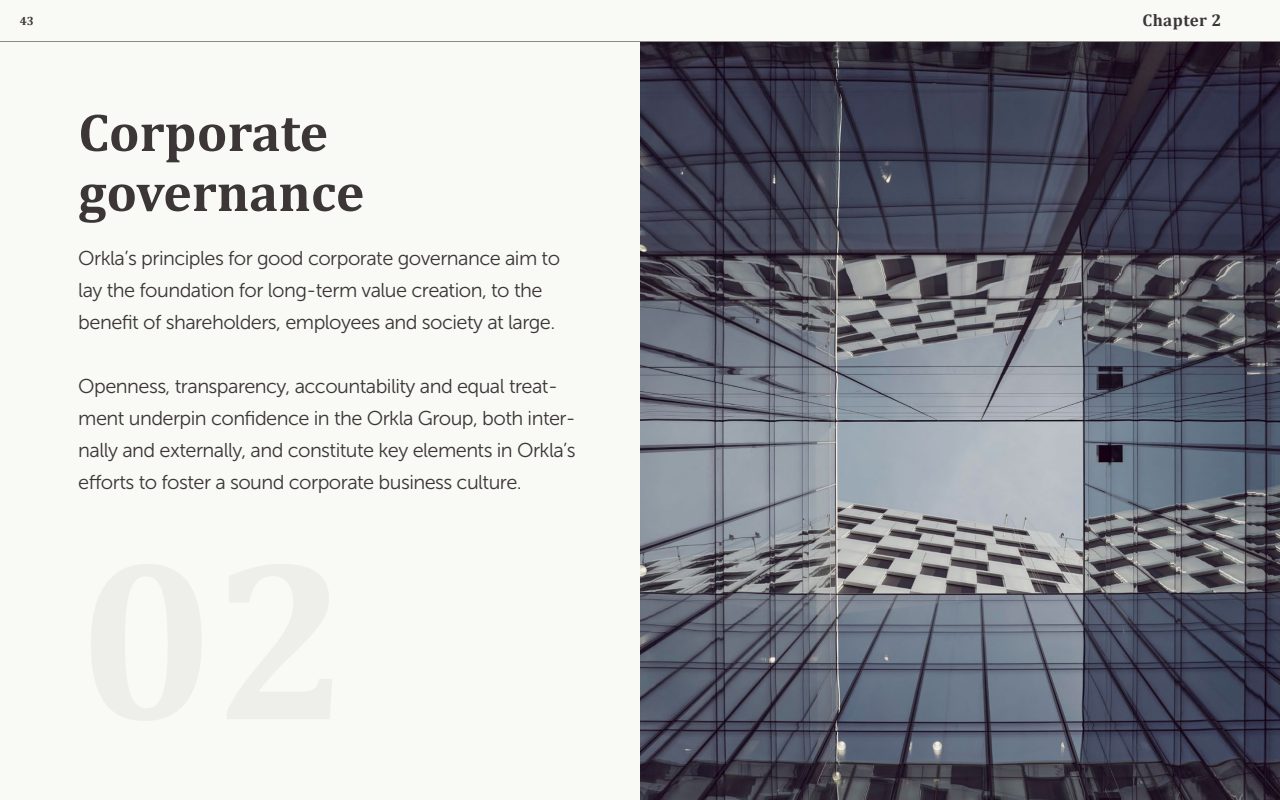
<style>
.page{position:relative;width:1280px;height:800px;background:#fff}
.page>*{position:absolute;margin:0;border:0;box-sizing:border-box;transform-origin:0 0}
.t1{font:700 54px/60px "Cambria";color:#3c3637}
.t2{font:20px/32px "Museo Sans 300";letter-spacing:-.03em;color:#3c3637}
.t3{font:700 17px "Cambria";letter-spacing:.025em;color:#3c3637}
.t4{font:700 12px "Cambria";color:#3c3637}
</style>
<div class="page">
<svg style="left:0;top:41px;width:1280px;height:1px"></svg>
<div style="left:0;top:42px;width:1280px;height:758px;background:#f9faf5"></div>
<img style="left:640px;top:42px;width:640px;height:758px">
<p class="t4" style="left:20px;top:12px;width:16px">43</p>
<p class="t3" style="left:1143px;top:8px;width:81px">Chapter 2</p>
<h1 class="t1" style="left:78px;top:101px;width:288px">Corporate governance</h1>
<p class="t2" style="left:78px;top:242px;width:483px">Orkla’s principles for good corporate governance aim to lay the foundation for long-term value creation, to the benefit of shareholders, employees and society at large.</p>
<p class="t2" style="left:78px;top:370px;width:499px">Openness, transparency, accountability and equal treat&shy;ment underpin confidence in the Orkla Group, both inter&shy;nally and externally, and constitute key elements in Orkla’s efforts to foster a sound corporate business culture.</p>
</div>
